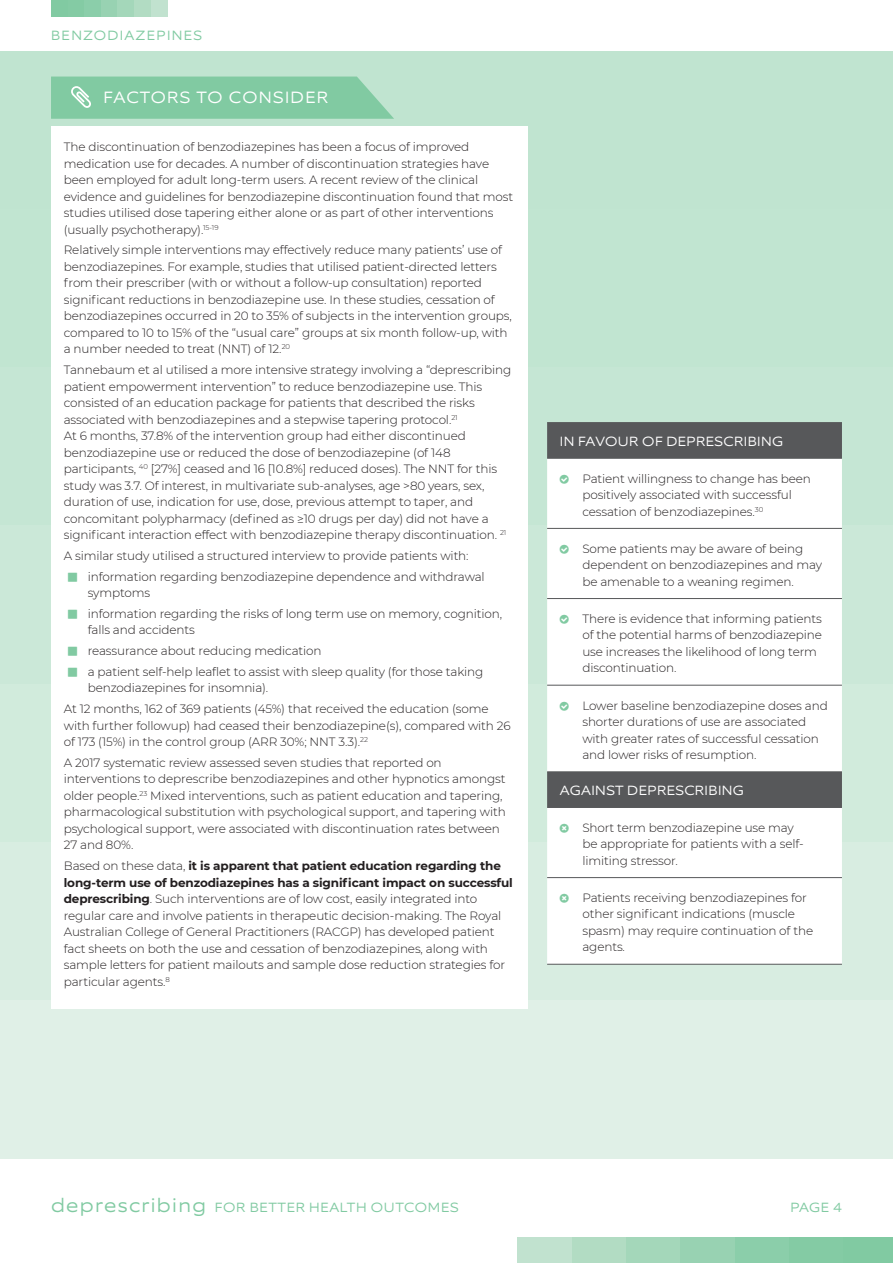
<style>
.page{position:relative;width:893px;height:1263px;background:#fff}
.page>*{position:absolute;margin:0;border:0;box-sizing:border-box;transform-origin:0 0}
.t1{font:300 16.5px "Equip Extended";letter-spacing:.08em;color:#fff}
.t2{font:300 13.5px "Equip Extended";letter-spacing:.03em;color:#fff}
.t3{font:300 13.5px "Equip Extended";letter-spacing:.05em;color:#81caa2}
.t4{font:300 13.5px "Equip Extended";letter-spacing:.1em;color:#81caa2}
.t5{font:300 12px/16.5px "Montserrat";letter-spacing:-.01em;color:#231f20}
.s1{font-weight:700}
.s2{font-size:19.5px}
</style>
<div class="page">
<div style="left:843px;top:1236px;width:50px;height:27px;background:#81caa2"></div>
<div style="left:789px;top:1236px;width:54px;height:27px;background:#84cba4"></div>
<div style="left:734px;top:1236px;width:55px;height:27px;background:#8bceaa"></div>
<div style="left:680px;top:1236px;width:54px;height:27px;background:#98d2b2"></div>
<div style="left:626px;top:1236px;width:54px;height:27px;background:#a4d7ba"></div>
<div style="left:571px;top:1236px;width:55px;height:27px;background:#b2dcc3"></div>
<div style="left:517px;top:1236px;width:54px;height:27px;background:#c1e2cf"></div>
<div style="left:0;top:51px;width:893px;height:158px;background:#c0e4d0"></div>
<div style="left:0;top:209px;width:893px;height:158px;background:#c1e5d1"></div>
<div style="left:0;top:367px;width:893px;height:159px;background:#c5e6d4"></div>
<div style="left:0;top:526px;width:893px;height:158px;background:#cbe8d8"></div>
<div style="left:0;top:684px;width:893px;height:158px;background:#d1ebdc"></div>
<div style="left:0;top:842px;width:893px;height:158px;background:#d8ede1"></div>
<div style="left:0;top:1000px;width:893px;height:158px;background:#e0f0e7"></div>
<div style="left:547px;top:423px;width:295px;height:35px;background:#57585a"></div>
<svg style="left:547px;top:459px;width:295px;height:505px;fill:#fff"></svg>
<hr style="left:547px;top:422px;width:295px;height:1px;background:#57585a">
<hr style="left:547px;top:458px;width:295px;height:1px;background:#57585a">
<hr style="left:547px;top:528px;width:295px;height:1px;background:#57585a">
<hr style="left:547px;top:598px;width:295px;height:1px;background:#57585a">
<hr style="left:547px;top:685px;width:295px;height:1px;background:#57585a">
<hr style="left:547px;top:771px;width:295px;height:1px;background:#57585a">
<hr style="left:547px;top:807px;width:295px;height:1px;background:#57585a">
<hr style="left:547px;top:877px;width:295px;height:1px;background:#57585a">
<hr style="left:547px;top:964px;width:295px;height:1px;background:#57585a">
<div style="left:51px;top:0;width:17px;height:17px;background:#81caa2"></div>
<div style="left:68px;top:0;width:16px;height:17px;background:#84cba4"></div>
<div style="left:84px;top:0;width:17px;height:17px;background:#8bceaa"></div>
<div style="left:101px;top:0;width:17px;height:17px;background:#98d2b2"></div>
<div style="left:118px;top:0;width:16px;height:17px;background:#a4d7ba"></div>
<div style="left:134px;top:0;width:17px;height:17px;background:#b2dcc3"></div>
<div style="left:151px;top:0;width:17px;height:17px;background:#c1e2cf"></div>
<svg style="left:51px;top:77px;width:343px;height:42px"></svg>
<div style="left:51px;top:127px;width:477px;height:882px;background:#fff"></div>
<svg style="left:560px;top:474px;width:9px;height:9px"></svg>
<svg style="left:560px;top:544px;width:9px;height:9px"></svg>
<svg style="left:560px;top:615px;width:9px;height:9px"></svg>
<svg style="left:560px;top:701px;width:9px;height:9px"></svg>
<svg style="left:560px;top:823px;width:9px;height:9px"></svg>
<svg style="left:560px;top:894px;width:9px;height:9px"></svg>
<p class="t4" style="left:51px;top:26px;width:153px">BENZODIAZEPINES</p>
<h1 class="t1" style="left:104px;top:87px;width:226px">FACTORS TO CONSIDER</h1>
<p class="t5" style="left:64px;top:138px;width:451px">The discontinuation of benzodiazepines has been a focus of improved medication use for decades. A number of discontinuation strategies have been employed for adult long-term users. A recent review of the clinical evidence and guidelines for benzodiazepine discontinuation found that most studies utilised dose tapering either alone or as part of other interventions (usually psychotherapy).<sup>15-19</sup></p>
<p class="t5" style="left:64px;top:241px;width:450px">Relatively simple interventions may effectively reduce many patients’ use of benzodiazepines. For example, studies that utilised patient-directed letters from their prescriber (with or without a follow-up consultation) reported significant reductions in benzodiazepine use. In these studies, cessation of benzodiazepines occurred in 20 to 35% of subjects in the intervention groups, compared to 10 to 15% of the “usual care” groups at six month follow-up, with a number needed to treat (NNT) of 12.<sup>20</sup></p>
<p class="t5" style="left:64px;top:361px;width:449px">Tannebaum et al utilised a more intensive strategy involving a “deprescribing patient empowerment intervention” to reduce benzodiazepine use. This consisted of an education package for patients that described the risks associated with benzodiazepines and a stepwise tapering protocol.<sup>21<br></sup>At 6 months, 37.8% of the intervention group had either discontinued benzodiazepine use or reduced the dose of benzodiazepine (of 148 participants, <sup>40</sup> [27%] ceased and 16 [10.8%] reduced doses). The NNT for this study was 3.7. Of interest, in multivariate sub-analyses, age &gt;80 years, sex, duration of use, indication for use, dose, previous attempt to taper, and concomitant polypharmacy (defined as ≥10 drugs per day) did not have a significant interaction effect with benzodiazepine therapy discontinuation. <sup>21</sup></p>
<p class="t5" style="left:88px;top:545px;width:398px;line-height:20.7px;text-indent:-24px">A similar study utilised a structured interview to provide patients with: information regarding benzodiazepine dependence and withdrawal</p>
<p class="t5" style="left:88px;top:582px;width:416px;line-height:20.7px">symptoms<br>information regarding the risks of long term use on memory, cognition,</p>
<p class="t5" style="left:88px;top:619px;width:397px;line-height:20.7px">falls and accidents<br>reassurance about reducing medication<br>a patient self-help leaflet to assist with sleep quality (for those taking</p>
<p class="t5" style="left:64px;top:677px;width:426px;line-height:20.7px;text-indent:24px">benzodiazepines for insomnia).<br>At 12 months, 162 of 369 patients (45%) that received the education (some</p>
<p class="t5" style="left:64px;top:717px;width:448px">with further followup) had ceased their benzodiazepine(s), compared with 26 of 173 (15%) in the control group (ARR 30%; NNT 3.3).<sup>22</sup></p>
<p class="t5" style="left:64px;top:754px;width:443px">A 2017 systematic review assessed seven studies that reported on interventions to deprescribe benzodiazepines and other hypnotics amongst older people.<sup>23</sup> Mixed interventions, such as patient education and tapering, pharmacological substitution with psychological support, and tapering with psychological support, were associated with discontinuation rates between 27 and 80%.</p>
<p class="t5" style="left:64px;top:857px;width:451px">Based on these data, <span class="s1">it is apparent that patient education regarding the long-term use of benzodiazepines has a significant impact on successful deprescribing</span>. Such interventions are of low cost, easily integrated into regular care and involve patients in therapeutic decision-making. The Royal Australian College of General Practitioners (RACGP) has developed patient fact sheets on both the use and cessation of benzodiazepines, along with sample letters for patient mailouts and sample dose reduction strategies for particular agents.<sup>8</sup></p>
<p class="t2" style="left:560px;top:432px;width:225px">IN FAVOUR OF DEPRESCRIBING</p>
<p class="t5" style="left:582px;top:470px;width:230px">Patient willingness to change has been positively associated with successful cessation of benzodiazepines.<sup>30</sup></p>
<p class="t5" style="left:582px;top:540px;width:241px">Some patients may be aware of being dependent on benzodiazepines and may be amenable to a weaning regimen.</p>
<p class="t5" style="left:582px;top:610px;width:241px">There is evidence that informing patients of the potential harms of benzodiazepine use increases the likelihood of long term discontinuation.</p>
<p class="t5" style="left:582px;top:697px;width:247px">Lower baseline benzodiazepine doses and shorter durations of use are associated with greater rates of successful cessation and lower risks of resumption.</p>
<p class="t2" style="left:560px;top:781px;width:186px">AGAINST DEPRESCRIBING</p>
<p class="t5" style="left:582px;top:819px;width:223px">Short term benzodiazepine use may be appropriate for patients with a self&shy;limiting stressor.</p>
<p class="t5" style="left:582px;top:889px;width:232px">Patients receiving benzodiazepines for other significant indications (muscle spasm) may require continuation of the agents.</p>
<p class="t3" style="left:51px;top:1199px;width:409px"><span class="s2">deprescribing</span> FOR BETTER HEALTH OUTCOMES</p>
<p class="t3" style="left:790px;top:1199px;width:53px">PAGE 4</p>
</div>
